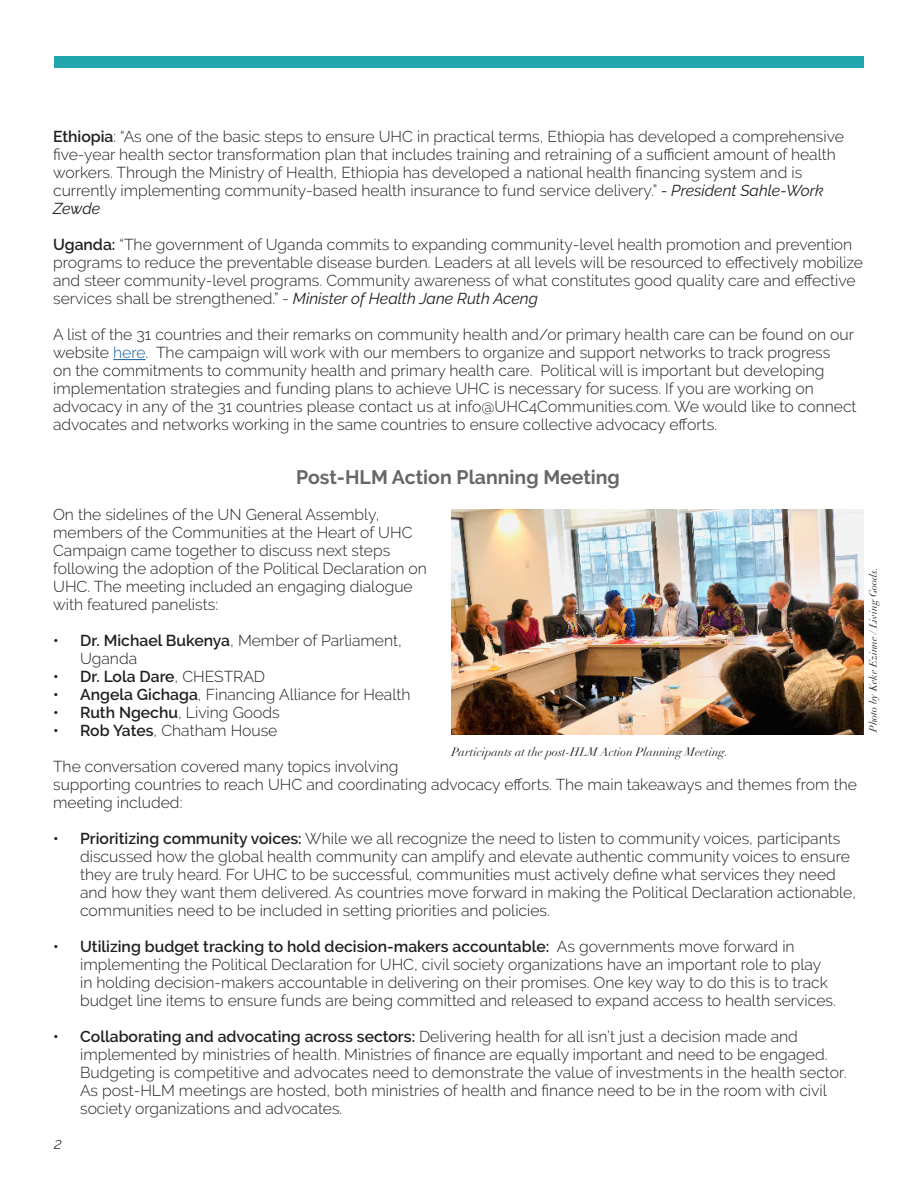
<style>
.page{position:relative;width:918px;height:1188px;background:#fff}
.page>*{position:absolute;margin:0;border:0;box-sizing:border-box;transform-origin:0 0}
.t1{font:700 19.5px "Raleway";color:#67676a}
.t2{font:300 15.75px/18px "Raleway";color:#231f20}
.t3{font:600 15.75px "Raleway";color:#231f20}
.t4{font:italic 300 15.75px "Raleway";color:#231f20}
.t5{font:italic 12px "Didot LT Pro";color:#231f20}
.t6{font:italic 10.5px "Didot LT Pro";color:#231f20}
.s1{font-weight:600}
.s2{font-weight:400;font-style:italic}
.s3{color:#175d9e}
.s4{font-weight:300}
</style>
<div class="page">
<div style="left:54px;top:56px;width:810px;height:12px;background:#21a6ae"></div>
<hr style="left:113px;top:359px;width:33px;height:1px;background:#175d9e">
<img style="left:451px;top:510px;width:413px;height:224px">
<p class="t2" style="left:53px;top:128px;width:792px"><span class="s1">Ethiopia</span>: “As one of the basic steps to ensure UHC in practical terms, Ethiopia has developed a comprehensive five-year health sector transformation plan that includes training and retraining of a sufficient amount of health workers. Through the Ministry of Health, Ethiopia has developed a national health financing system and is currently implementing community-based health insurance to fund service delivery.” <span class="s2">- President Sahle-Work Zewde</span></p>
<p class="t2" style="left:53px;top:236px;width:811px"><span class="s1">Uganda:</span> “The government of Uganda commits to expanding community-level health promotion and prevention programs to reduce the preventable disease burden. Leaders at all levels will be resourced to effectively mobilize and steer community-level programs. Community awareness of what constitutes good quality care and effective services shall be strengthened.” - <span class="s2">Minister of Health Jane Ruth Aceng</span></p>
<p class="t2" style="left:53px;top:326px;width:805px">A list of the 31 countries and their remarks on community health and/or primary health care can be found on our website <span class="s3">here</span>. The campaign will work with our members to organize and support networks to track progress<br>on the commitments to community health and primary health care. Political will is important but developing implementation strategies and funding plans to achieve UHC is necessary for sucess. If you are working on advocacy in any of the 31 countries please contact us at info@UHC4Communities.com. We would like to connect advocates and networks working in the same countries to ensure collective advocacy efforts.</p>
<p class="t1" style="left:296px;top:466px;width:325px">Post-HLM Action Planning Meeting</p>
<p class="t2" style="left:53px;top:505px;width:375px">On the sidelines of the UN General Assembly, members of the Communities at the Heart of UHC Campaign came together to discuss next steps following the adoption of the Political Declaration on UHC. The meeting included an engaging dialogue with featured panelists:</p>
<p class="t2" style="left:80px;top:631px;width:323px;text-indent:-27px"><span class="s1">• Dr. Michael Bukenya</span>, Member of Parliament,<br>Uganda</p>
<p class="t3" style="left:53px;top:667px;width:214px">• Dr. Lola Dare<span class="s4">, CHESTRAD</span></p>
<p class="t2" style="left:53px;top:685px;width:359px"><span class="s1">• Angela Gichaga</span>, Financing Alliance for Health</p>
<p class="t2" style="left:53px;top:703px;width:228px"><span class="s1">• Ruth Ngechu</span>, Living Goods</p>
<p class="t2" style="left:53px;top:721px;width:226px"><span class="s1">• Rob Yates</span>, Chatham House</p>
<p class="t2" style="left:53px;top:757px;width:805px">The conversation covered many topics involving<br>supporting countries to reach UHC and coordinating advocacy efforts. The main takeaways and themes from the meeting included:</p>
<p class="t2" style="left:80px;top:829px;width:778px;text-indent:-27px"><span class="s1">• Prioritizing community voices:</span> While we all recognize the need to listen to community voices, participants discussed how the global health community can amplify and elevate authentic community voices to ensure they are truly heard. For UHC to be successful, communities must actively define what services they need and how they want them delivered. As countries move forward in making the Political Declaration actionable, communities need to be included in setting priorities and policies.</p>
<p class="t2" style="left:80px;top:937px;width:757px;text-indent:-27px"><span class="s1">• Utilizing budget tracking to hold decision-makers accountable:</span> As governments move forward in implementing the Political Declaration for UHC, civil society organizations have an important role to play in holding decision-makers accountable in delivering on their promises. One key way to do this is to track budget line items to ensure funds are being committed and released to expand access to health services.</p>
<p class="t2" style="left:80px;top:1027px;width:768px;text-indent:-27px"><span class="s1">• Collaborating and advocating across sectors:</span> Delivering health for all isn’t just a decision made and implemented by ministries of health. Ministries of finance are equally important and need to be engaged.<br>Budgeting is competitive and advocates need to demonstrate the value of investments in the health sector.<br>As post-HLM meetings are hosted, both ministries of health and finance need to be in the room with civil society organizations and advocates.</p>
<p class="t6" style="left:867px;top:732px;width:166px;rotate:-90deg">Photo by Keke Ezinne / Living Goods.</p>
<p class="t5" style="left:452px;top:745px;width:278px">Participants at the post-HLM Action Planning Meeting.</p>
<p class="t4" style="left:54px;top:1134px;width:9px">2</p>
</div>
